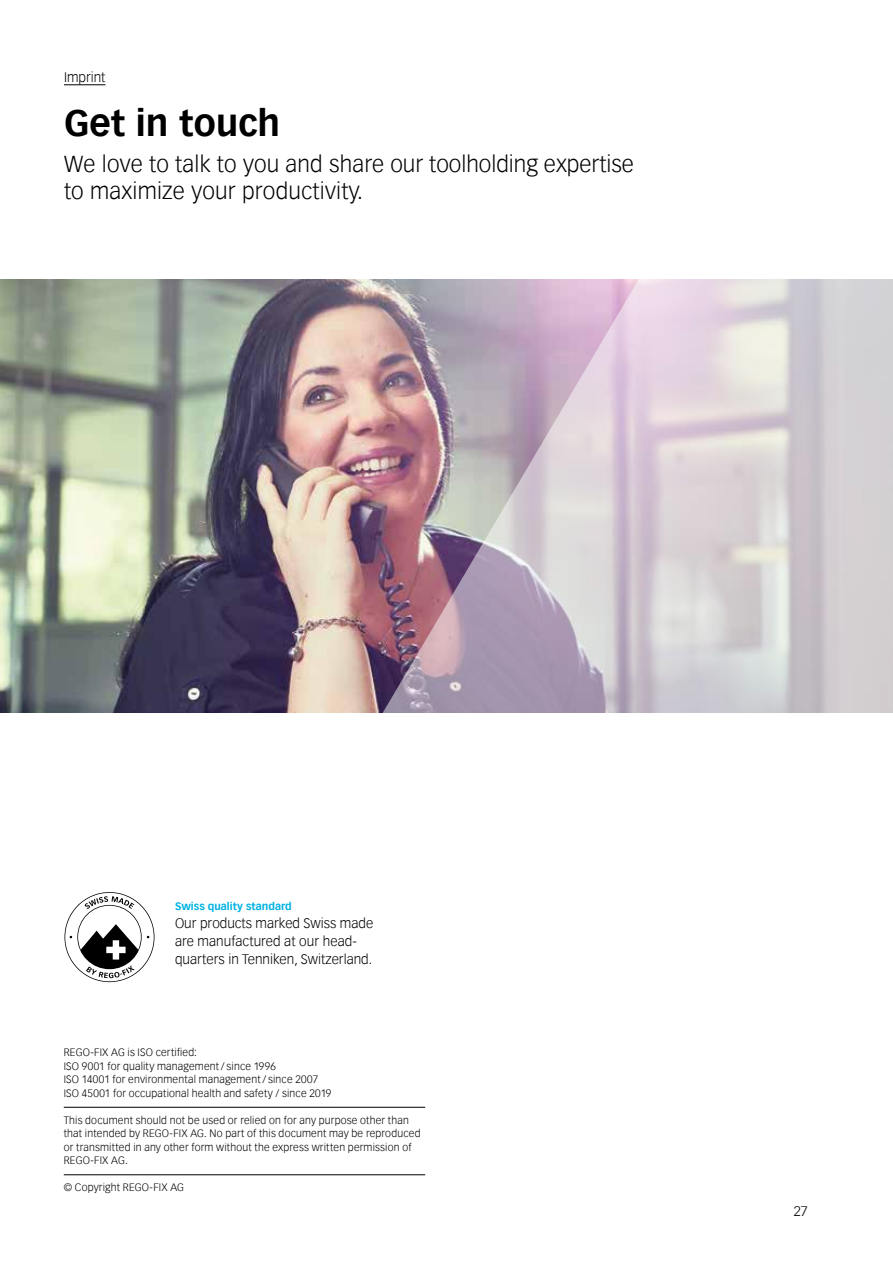
<style>
.page{position:relative;width:893px;height:1263px;background:#fff}
.page>*{position:absolute;margin:0;border:0;box-sizing:border-box;transform-origin:0 0}
.t1{font:700 36px "Vectora Com";color:#000}
.t2{font:300 22.5px/27px "Vectora Com";letter-spacing:.01em;color:#000}
.t3{font:300 13.5px/18px "Vectora Com";color:#000}
.t4{font:300 10.5px/13.5px "Vectora Com";letter-spacing:.015em;color:#000}
.t5{font:700 10.5px "Vectora Com";color:#00b2e3}
</style>
<div class="page">
<img style="left:0;top:280px;width:362px;height:432px">
<svg style="left:362px;top:279px;width:531px;height:434px;background:#c8b9c3"></svg>
<svg style="left:64px;top:892px;width:90px;height:90px"></svg>
<hr style="left:64px;top:84px;width:42px;height:1px;background:#000">
<hr style="left:64px;top:1107px;width:361px;height:1px;background:#000">
<hr style="left:64px;top:1174px;width:361px;height:1px;background:#000">
<p class="t3" style="left:64px;top:68px;width:43px">Imprint</p>
<h1 class="t1" style="left:64px;top:101px;width:218px">Get in touch</h1>
<h2 class="t2" style="left:64px;top:150px;width:571px">We love to talk to you and share our toolholding expertise to maximize your productivity.</h2>
<p class="t5" style="left:175px;top:900px;width:118px">Swiss quality standard</p>
<p class="t3" style="left:175px;top:914px;width:200px">Our products marked Swiss made are manufactured at our head&shy;quarters in Tenniken, Switzerland.</p>
<p class="t4" style="left:64px;top:1046px;width:269px">REGO-FIX AG is ISO certified:<br>ISO 9001 for quality management/ since 1996<br>ISO 14001 for environmental management/ since 2007<br>ISO 45001 for occupational health and safety / since 2019</p>
<p class="t4" style="left:64px;top:1113px;width:358px">This document should not be used or relied on for any purpose other than that intended by REGO-FIX AG. No part of this document may be reproduced or transmitted in any other form without the express written permission of REGO-FIX AG.</p>
<p class="t4" style="left:64px;top:1181px;width:122px">© Copyright REGO-FIX AG</p>
<p class="t3" style="left:794px;top:1202px;width:16px">27</p>
</div>
